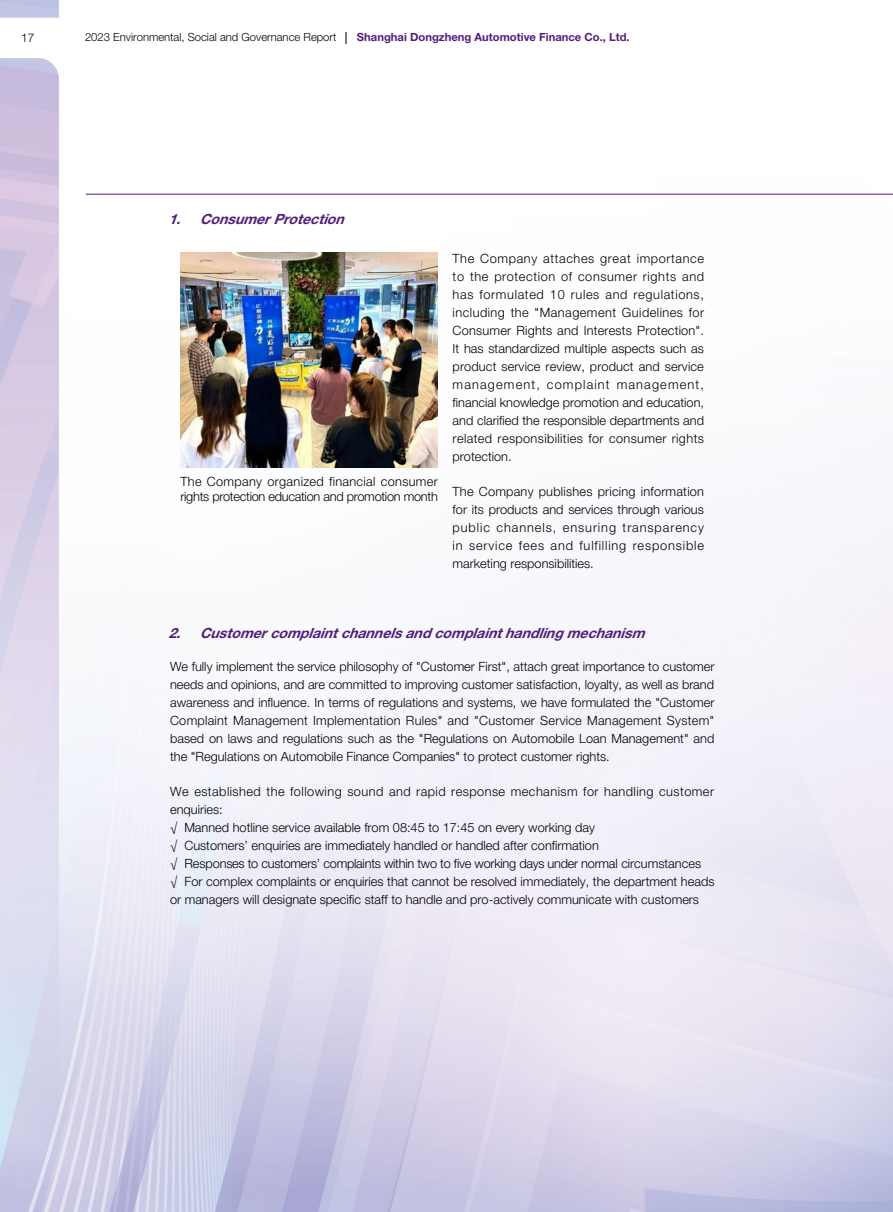
<style>
.page{position:relative;width:893px;height:1212px;background:#fff}
.page>*{position:absolute;margin:0;border:0;box-sizing:border-box;transform-origin:0 0}
.t1{font:italic 700 14.1px "Helvetica Neue LT Std";color:#521e7a}
.t2{font:300 12.75px/18px "Helvetica Neue LT Std";color:#000;text-align:justify}
.t3{font:300 12.75px/15px "Helvetica Neue LT Std";letter-spacing:-.02em;color:#000}
.t4{font:300 12px "Helvetica Neue LT Std";color:#000}
.t5{font:300 11.25px "Helvetica Neue LT Std";color:#000}
.t6{font:700 11.25px "Helvetica Neue LT Std";color:#521e7a}
</style>
<div class="page">
<img style="left:0;top:0;width:893px;height:1212px">
<hr style="left:86px;top:194px;width:807px;height:1px;background:#521e7a">
<img style="left:180px;top:252px;width:258px;height:216px">
<p class="t4" style="left:21px;top:30px;width:15px">17</p>
<p class="t5" style="left:85px;top:30px;width:253px">2023 Environmental, Social and Governance Report</p>
<p class="t6" style="left:357px;top:30px;width:274px">Shanghai Dongzheng Automotive Finance Co., Ltd.</p>
<p class="t1" style="left:168px;top:211px;width:183px">1. ConsumerProtection</p>
<p class="t3" style="left:180px;top:474px;width:259px">The Company organized financial consumer rights protection education and promotion month</p>
<p class="t2" style="left:453px;top:249px;width:253px">The Company attaches great importance to the protection of consumer rights and has formulated 10 rules and regulations, including the "Management Guidelines for Consumer Rights and Interests Protection".<br>It has standardized multiple aspects such as product service review, product and service management, complaint management, financial knowledge promotion and education, and clarified the responsible departments and related responsibilities for consumer rights protection.</p>
<p class="t2" style="left:453px;top:482px;width:253px">The Company publishes pricing information for its products and services through various public channels, ensuring transparency in service fees and fulfilling responsible marketing responsibilities.</p>
<p class="t1" style="left:168px;top:624px;width:483px">2. Customercomplaintchannelsandcomplainthandlingmechanism</p>
<p class="t2" style="left:170px;top:657px;width:546px">We fully implement the service philosophy of "Customer First", attach great importance to customer needs and opinions, and are committed to improving customer satisfaction, loyalty, as well as brand awareness and influence. In terms of regulations and systems, we have formulated the "Customer Complaint Management Implementation Rules" and "Customer Service Management System" based on laws and regulations such as the "Regulations on Automobile Loan Management" and the "Regulations on Automobile Finance Companies" to protect customer rights.</p>
<p class="t2" style="left:170px;top:783px;width:546px;text-align:left">We established the following sound and rapid response mechanism for handling customer enquiries:<br>√ Manned hotline service available from 08:45 to 17:45 on every working day<br>√ Customers’ enquiries are immediately handled or handled after confirmation<br>√ Responses to customers’ complaints within two to five working days under normal circumstances<br>√ For complex complaints or enquiries that cannot be resolved immediately, the department heads or managers will designate specific staff to handle and pro-actively communicate with customers</p>
</div>
